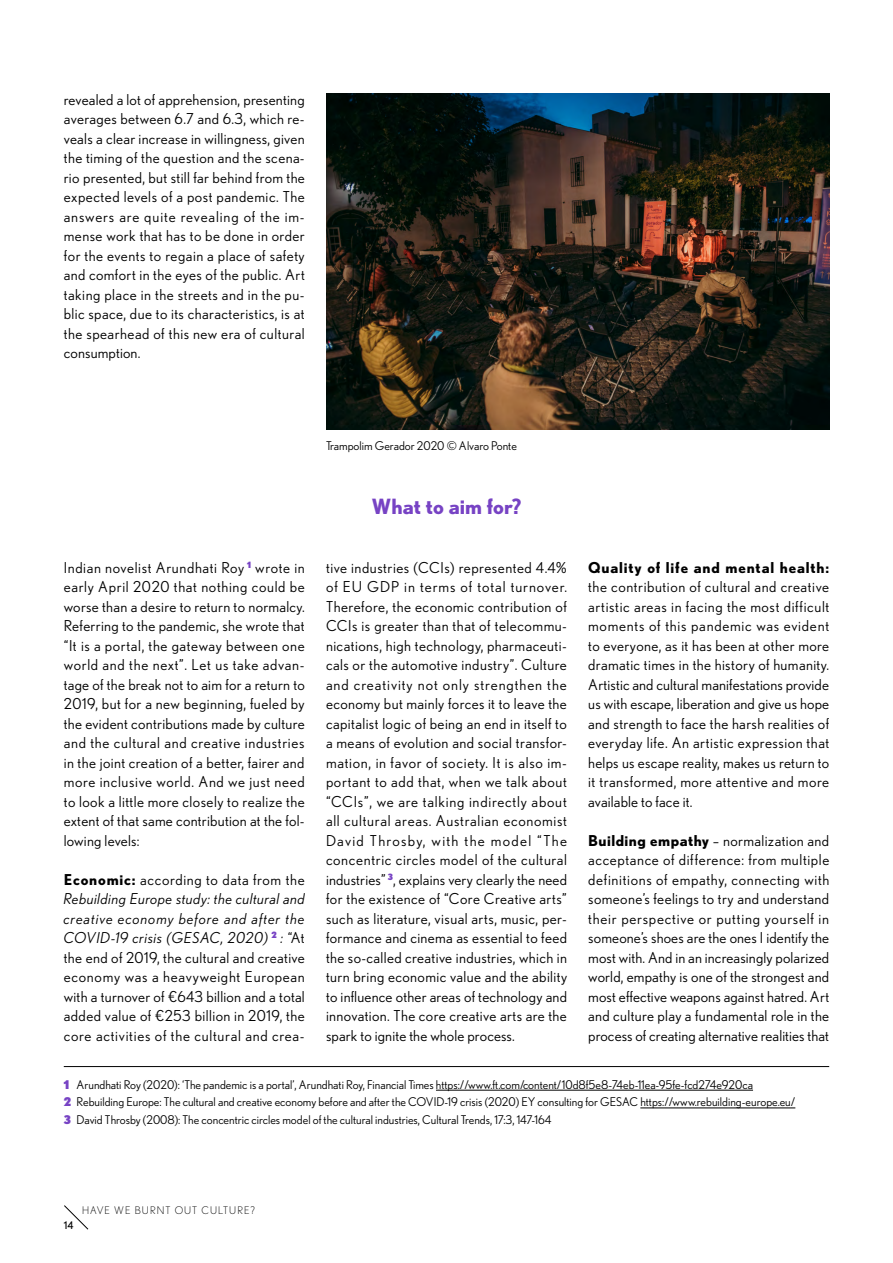
<style>
.page{position:relative;width:893px;height:1263px;background:#fff}
.page>*{position:absolute;margin:0;border:0;box-sizing:border-box;transform-origin:0 0}
.new-titre-2{font:700 21px "Nobel";color:#7743c4}
.new-texte-courant{font:15px/19.5px "Nobel";letter-spacing:.015em;color:#000;text-align:justify}
.new-notes{font:12px "Nobel";color:#000}
.new-legendes{font:12px "Nobel";color:#000}
.t1{font:300 10.5px "Nobel";color:#000}
.t2{font:10.5px "Nobel";color:#000}
.s1{font-weight:700}
.s2{font-style:italic}
.s3{font-weight:900;color:#7743c4}
</style>
<div class="page">
<svg style="left:64px;top:1205px;width:25px;height:25px"></svg>
<hr style="left:64px;top:1066px;width:765px;height:1px;background:#000">
<hr style="left:436px;top:1090px;width:317px;height:1px;background:#000">
<hr style="left:640px;top:1108px;width:155px;height:1px;background:#000">
<img style="left:326px;top:93px;width:503px;height:336px">
<p class="new-texte-courant" style="left:64px;top:89px;width:243px">revealed a lot of apprehension, presenting averages between 6.7 and 6.3, which re&shy;veals a clear increase in willingness, given the timing of the question and the scena&shy;rio presented, but still far behind from the expected levels of a post pandemic. The answers are quite revealing of the im&shy;mense work that has to be done in order for the events to regain a place of safety and comfort in the eyes of the public. Art taking place in the streets and in the pu&shy;blic space, due to its characteristics, is at the spearhead of this new era of cultural consumption.</p>
<p class="new-texte-courant" style="left:64px;top:557px;width:243px">Indian novelist Arundhati Roy <sup>1</sup> wrote in early April 2020 that nothing could be worse than a desire to return to normalcy.<br>Referring to the pandemic, she wrote that “It is a portal, the gateway between one world and the next”. Let us take advan&shy;tage of the break not to aim for a return to 2019, but for a new beginning, fueled by the evident contributions made by culture and the cultural and creative industries in the joint creation of a better, fairer and more inclusive world. And we just need to look a little more closely to realize the extent of that same contribution at the fol&shy;lowing levels:</p>
<p class="new-texte-courant" style="left:64px;top:869px;width:243px"><span class="s1">Economic:</span> according to data from the <span class="s2">Rebuilding Europe study: the cultural and creative economy before and after the COVID-19 crisis (GESAC, 2020)</span> <sup>2</sup> <span class="s2">:</span> “At the end of 2019, the cultural and creative economy was a heavyweight European with a turnover of €643 billion and a total added value of €253 billion in 2019, the core activities of the cultural and crea-</p>
<p class="new-legendes" style="left:326px;top:439px;width:192px">Trampolim Gerador 2020 © Alvaro Ponte</p>
<p class="new-titre-2" style="left:371px;top:494px;width:151px">What to aim for?</p>
<p class="new-texte-courant" style="left:326px;top:557px;width:243px">tive industries (CCIs) represented 4.4% of EU GDP in terms of total turnover.<br>Therefore, the economic contribution of CCIs is greater than that of telecommu&shy;nications, high technology, pharmaceuti&shy;cals or the automotive industry”. Culture and creativity not only strengthen the economy but mainly forces it to leave the capitalist logic of being an end in itself to a means of evolution and social transfor&shy;mation, in favor of society. It is also im&shy;portant to add that, when we talk about “CCIs”, we are talking indirectly about all cultural areas. Australian economist David Throsby, with the model “The concentric circles model of the cultural industries” <sup>3</sup>, explains very clearly the need for the existence of “Core Creative arts” such as literature, visual arts, music, per&shy;formance and cinema as essential to feed the so-called creative industries, which in turn bring economic value and the ability to influence other areas of technology and innovation. The core creative arts are the spark to ignite the whole process.</p>
<p class="new-texte-courant" style="left:588px;top:557px;width:243px"><span class="s1">Quality of life and mental health: </span>the contribution of cultural and creative artistic areas in facing the most difficult moments of this pandemic was evident to everyone, as it has been at other more dramatic times in the history of humanity.<br>Artistic and cultural manifestations provide us with escape, liberation and give us hope and strength to face the harsh realities of everyday life. An artistic expression that helps us escape reality, makes us return to it transformed, more attentive and more available to face it.</p>
<p class="new-texte-courant" style="left:588px;top:830px;width:243px"><span class="s1">Building empathy</span> – normalization and acceptance of difference: from multiple definitions of empathy, connecting with someone’s feelings to try and understand their perspective or putting yourself in someone’s shoes are the ones I identify the most with. And in an increasingly polarized world, empathy is one of the strongest and most effective weapons against hatred. Art and culture play a fundamental role in the process of creating alternative realities that</p>
<p class="new-notes" style="left:64px;top:1077px;width:691px"><span class="s3">1</span> Arundhati Roy (2020): ‘The pandemic is a portal’, Arundhati Roy, Financial Times https://www.ft.com/content/10d8f5e8-74eb-11ea-95fe-fcd274e920ca</p>
<p class="new-notes" style="left:64px;top:1095px;width:733px"><span class="s3">2</span> Rebuilding Europe: The cultural and creative economy before and after the COVID-19 crisis (2020) EY consulting for GESAC https://www.rebuilding-europe.eu/</p>
<p class="new-notes" style="left:64px;top:1112px;width:489px"><span class="s3">3</span> David Throsby (2008): The concentric circles model of the cultural industries, Cultural Trends, 17:3, 147-164</p>
<p class="t2" style="left:64px;top:1219px;width:11px">14</p>
<p class="t1" style="left:82px;top:1203px;width:16px">HAVE</p>
<p class="t1" style="left:114px;top:1203px;width:29px">WE BURNT</p>
<p class="t1" style="left:175px;top:1203px;width:9px">OUT</p>
<p class="t1" style="left:202px;top:1203px;width:8px">CULTURE</p>
<p class="t1" style="left:251px;top:1203px;width:6px">?</p>
</div>
